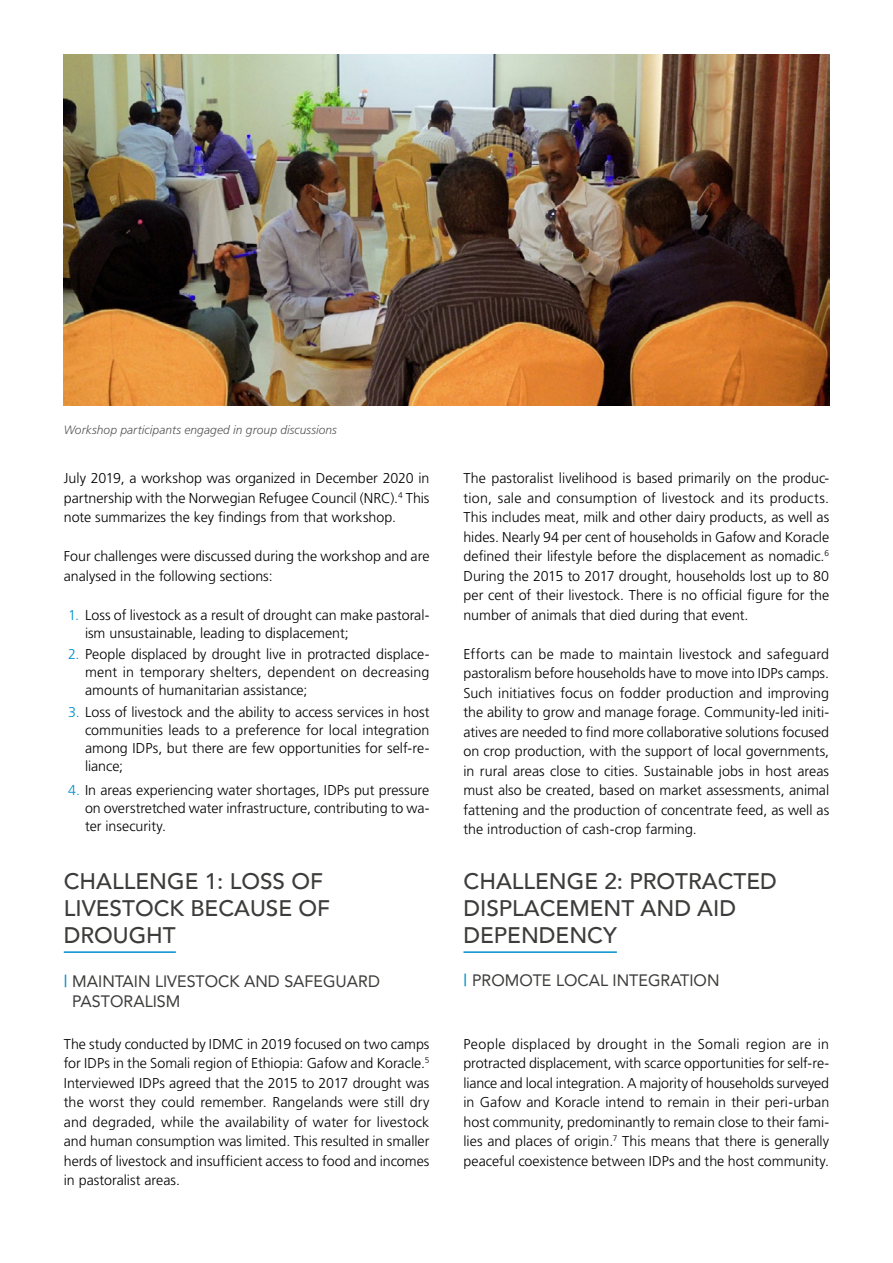
<style>
.page{position:relative;width:893px;height:1263px;background:#fff}
.page>*{position:absolute;margin:0;border:0;box-sizing:border-box;transform-origin:0 0}
.t1{font:500 22.5px/27px "Avenir";color:#3c3c3b}
.t2{font:16.5px/19.8px "Avenir";color:#3c3c3b}
.t3{font:300 14.25px/19.5px "Frutiger LT Std";color:#000;text-align:justify}
.t4{font:italic 300 12px "Frutiger LT Std";letter-spacing:.005em;color:#575756}
.s1{color:#008eca}
.s2{font-weight:500;color:#008eca}
</style>
<div class="page">
<hr style="left:64px;top:951px;width:112px;height:2px;background:#008eca">
<hr style="left:463px;top:951px;width:154px;height:2px;background:#008eca">
<img style="left:64px;top:54px;width:765px;height:351px">
<p class="t4" style="left:64px;top:422px;width:275px">Workshop participants engaged in group discussions</p>
<p class="t3" style="left:64px;top:469px;width:367px">July 2019, a workshop was organized in December 2020 in partnership with the Norwegian Refugee Council (NRC).<sup>4</sup> This note summarizes the key findings from that workshop.</p>
<p class="t3" style="left:64px;top:547px;width:367px">Four challenges were discussed during the workshop and are analysed in the following sections:</p>
<p class="t3" style="left:85px;top:606px;width:346px;line-height:18px;text-indent:-17px"><span class="s1">1.</span> Loss of livestock as a result of drought can make pastoral&shy;ism unsustainable, leading to displacement;</p>
<p class="t3" style="left:85px;top:645px;width:346px;line-height:18px;text-indent:-17px"><span class="s1">2.</span> People displaced by drought live in protracted displace&shy;ment in temporary shelters, dependent on decreasing amounts of humanitarian assistance;</p>
<p class="t3" style="left:85px;top:703px;width:346px;line-height:18px;text-indent:-17px"><span class="s1">3.</span> Loss of livestock and the ability to access services in host communities leads to a preference for local integration among IDPs, but there are few opportunities for self-re&shy;liance;</p>
<p class="t3" style="left:85px;top:781px;width:346px;line-height:18px;text-indent:-17px"><span class="s1">4.</span> In areas experiencing water shortages, IDPs put pressure on overstretched water infrastructure, contributing to wa&shy;ter insecurity.</p>
<h1 class="t1" style="left:64px;top:866px;width:268px">CHALLENGE 1: LOSS OF<br>LIVESTOCK BECAUSE OF<br>DROUGHT</h1>
<p class="t2" style="left:72px;top:971px;width:309px;text-indent:-9px"><span class="s2">|</span> MAINTAIN LIVESTOCK AND SAFEGUARD<br>PASTORALISM</p>
<p class="t3" style="left:64px;top:1034px;width:367px">The study conducted by IDMC in 2019 focused on two camps for IDPs in the Somali region of Ethiopia: Gafow and Koracle.<sup>5<br></sup>Interviewed IDPs agreed that the 2015 to 2017 drought was the worst they could remember. Rangelands were still dry and degraded, while the availability of water for livestock and human consumption was limited. This resulted in smaller herds of livestock and insufficient access to food and incomes in pastoralist areas.</p>
<p class="t3" style="left:463px;top:469px;width:367px">The pastoralist livelihood is based primarily on the produc&shy;tion, sale and consumption of livestock and its products.<br>This includes meat, milk and other dairy products, as well as hides. Nearly 94 per cent of households in Gafow and Koracle defined their lifestyle before the displacement as nomadic.<sup>6<br></sup>During the 2015 to 2017 drought, households lost up to 80 per cent of their livestock. There is no official figure for the number of animals that died during that event.</p>
<p class="t3" style="left:463px;top:644px;width:367px">Efforts can be made to maintain livestock and safeguard pastoralism before households have to move into IDPs camps.<br>Such initiatives focus on fodder production and improving the ability to grow and manage forage. Community-led initi&shy;atives are needed to find more collaborative solutions focused on crop production, with the support of local governments, in rural areas close to cities. Sustainable jobs in host areas must also be created, based on market assessments, animal fattening and the production of concentrate feed, as well as the introduction of cash-crop farming.</p>
<h1 class="t1" style="left:463px;top:866px;width:315px">CHALLENGE 2: PROTRACTED<br>DISPLACEMENT AND AID<br>DEPENDENCY</h1>
<p class="t2" style="left:463px;top:970px;width:258px"><span class="s2">|</span> PROMOTE LOCAL INTEGRATION</p>
<p class="t3" style="left:463px;top:1034px;width:367px">People displaced by drought in the Somali region are in protracted displacement, with scarce opportunities for self-re&shy;liance and local integration. A majority of households surveyed in Gafow and Koracle intend to remain in their peri-urban host community, predominantly to remain close to their fami&shy;lies and places of origin.<sup>7</sup> This means that there is generally peaceful coexistence between IDPs and the host community.</p>
</div>
